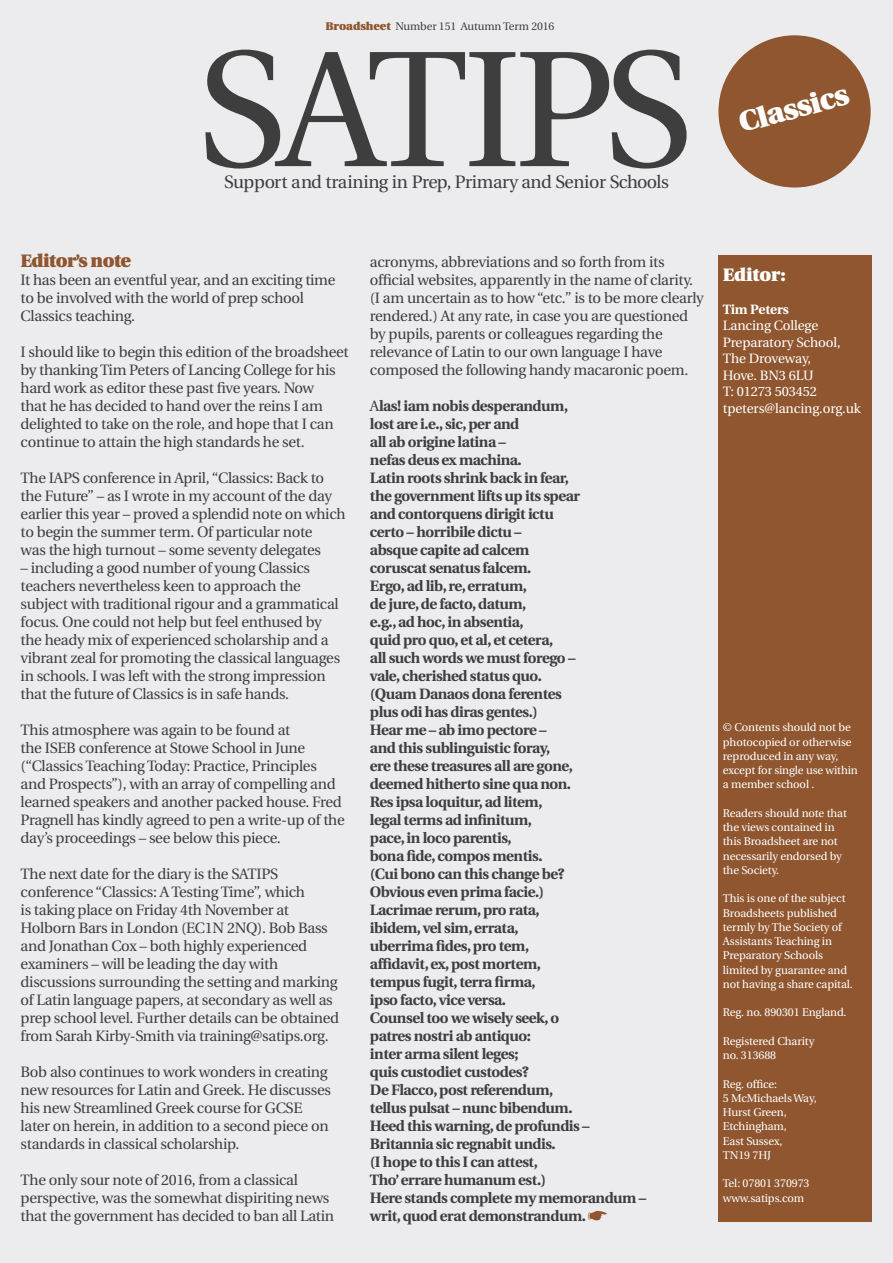
<style>
.page{position:relative;width:893px;height:1263px;background:#ececee}
.page>*{position:absolute;margin:0;border:0;box-sizing:border-box;transform-origin:0 0}
.t1{font:164.85px "Utopia";letter-spacing:-.04em;color:#3e3e3f}
.t2{font:900 28.35px "Utopia";color:#fff}
.t3{font:18px "Utopia";letter-spacing:-.02em;color:#3e3e3f}
.t4{font:900 18px "Utopia";letter-spacing:-.03em;color:#8f562f}
.t5{font:900 18px "Utopia";letter-spacing:-.01em;color:#fff}
.t6{font:15px/18px "Utopia";letter-spacing:-.02em;color:#3e3e3f}
.t7{font:700 15px "Utopia";letter-spacing:-.03em;color:#3e3e3f}
.t8{font:13.5px/16.5px "Utopia";letter-spacing:-.01em;color:#fff}
.t9{font:700 13.5px "Utopia";letter-spacing:-.01em;color:#fff}
.t10{font:11.25px/14.2px "Utopia";letter-spacing:-.01em;color:#fff}
.t11{font:11.1px "Utopia";letter-spacing:-.01em;color:#3e3e3f}
.s1{font-weight:900;color:#8f562f}
.s2{font-weight:400}
.s3{color:#8f562f}
</style>
<div class="page">
<div style="left:718px;top:35px;width:153px;height:153px;background:#8f562f;border-radius:50%"></div>
<div style="left:718px;top:255px;width:154px;height:966px;background:#8f562f"></div>
<p class="t11" style="left:325px;top:20px;width:230px"><span class="s1">Broadsheet</span> Number 151 Autumn Term 2016</p>
<p class="t1" style="left:197px;top:19px;width:497px">SATIPS</p>
<p class="t3" style="left:224px;top:172px;width:446px">Support and training in Prep, Primary and Senior Schools</p>
<p class="t2" style="left:735px;top:107px;width:114px;rotate:-15deg">Classics</p>
<p class="t4" style="left:21px;top:251px;width:112px">Editor’s note</p>
<p class="t6" style="left:21px;top:271px;width:316px">It has been an eventful year, and an exciting time to be involved with the world of prep school<br>Classics teaching.</p>
<p class="t6" style="left:21px;top:343px;width:330px">I should like to begin this edition of the broadsheet by thanking Tim Peters of Lancing College for his hard work as editor these past five years. Now<br>that he has decided to hand over the reins I am delighted to take on the role, and hope that I can continue to attain the high standards he set.</p>
<p class="t6" style="left:21px;top:469px;width:326px">The IAPS conference in April, “Classics: Back to the Future” – as I wrote in my account of the day earlier this year – proved a splendid note on which to begin the summer term. Of particular note<br>was the high turnout – some seventy delegates</p>
<p class="t6" style="left:21px;top:559px;width:321px">– including a good number of young Classics teachers nevertheless keen to approach the subject with traditional rigour and a grammatical focus. One could not help but feel enthused by the heady mix of experienced scholarship and a vibrant zeal for promoting the classical languages in schools. I was left with the strong impression that the future of Classics is in safe hands.</p>
<p class="t6" style="left:21px;top:721px;width:326px">This atmosphere was again to be found at<br>the ISEB conference at Stowe School in June (“Classics Teaching Today: Practice, Principles and Prospects”), with an array of compelling and learned speakers and another packed house. Fred Pragnell has kindly agreed to pen a write-up of the day’s proceedings – see below this piece.</p>
<p class="t6" style="left:21px;top:865px;width:320px">The next date for the diary is the SATIPS conference “Classics: A Testing Time”, which<br>is taking place on Friday 4th November at Holborn Bars in London (EC1N 2NQ). Bob Bass and Jonathan Cox – both highly experienced examiners – will be leading the day with discussions surrounding the setting and marking of Latin language papers, at secondary as well as prep school level. Further details can be obtained from Sarah Kirby-Smith via training@satips.org.</p>
<p class="t6" style="left:21px;top:1063px;width:312px">Bob also continues to work wonders in creating new resources for Latin and Greek. He discusses his new Streamlined Greek course for GCSE later on herein, in addition to a second piece on standards in classical scholarship.</p>
<p class="t6" style="left:21px;top:1171px;width:315px">The only sour note of 2016, from a classical perspective, was the somewhat dispiriting news that the government has decided to ban all Latin</p>
<p class="t6" style="left:370px;top:253px;width:335px">acronyms, abbreviations and so forth from its official websites, apparently in the name of clarity. (I am uncertain as to how “etc.” is to be more clearly rendered.) At any rate, in case you are questioned by pupils, parents or colleagues regarding the relevance of Latin to our own language I have composed the following handy macaronic poem.</p>
<p class="t7" style="left:370px;top:397px;width:200px"><span class="s2">A</span>las! iam nobis desperandum,</p>
<p class="t7" style="left:370px;top:415px;width:151px">lost are i.e., sic, per and</p>
<p class="t7" style="left:370px;top:433px;width:138px">all ab origine latina –</p>
<p class="t7" style="left:370px;top:451px;width:153px">nefas deus ex machina.</p>
<p class="t7" style="left:370px;top:469px;width:201px">Latin roots shrink back in fear,</p>
<p class="t7" style="left:370px;top:487px;width:212px">the government lifts up its spear</p>
<p class="t7" style="left:370px;top:505px;width:185px">and contorquens dirigit ictu</p>
<p class="t7" style="left:370px;top:523px;width:153px">certo – horribile dictu –</p>
<p class="t7" style="left:370px;top:541px;width:161px">absque capite ad calcem</p>
<p class="t7" style="left:370px;top:559px;width:163px">coruscat senatus falcem.</p>
<p class="t7" style="left:370px;top:577px;width:159px">Ergo, ad lib, re, erratum,</p>
<p class="t7" style="left:370px;top:595px;width:158px">de jure, de facto, datum,</p>
<p class="t7" style="left:370px;top:613px;width:155px">e.g., ad hoc, in absentia,</p>
<p class="t7" style="left:370px;top:631px;width:185px">quid pro quo, et al, et cetera,</p>
<p class="t7" style="left:370px;top:649px;width:207px">all such words we must forego –</p>
<p class="t7" style="left:370px;top:667px;width:173px">vale, cherished status quo.</p>
<p class="t7" style="left:370px;top:685px;width:193px">(Quam Danaos dona ferentes</p>
<p class="t7" style="left:370px;top:703px;width:170px">plus odi has diras gentes.)</p>
<p class="t7" style="left:370px;top:721px;width:178px">Hear me – ab imo pectore –</p>
<p class="t7" style="left:370px;top:739px;width:182px">and this sublinguistic foray,</p>
<p class="t7" style="left:370px;top:757px;width:205px">ere these treasures all are gone,</p>
<p class="t7" style="left:370px;top:775px;width:203px">deemed hitherto sine qua non.</p>
<p class="t7" style="left:370px;top:793px;width:174px">Res ipsa loquitur, ad litem,</p>
<p class="t7" style="left:370px;top:811px;width:164px">legal terms ad infinitum,</p>
<p class="t7" style="left:370px;top:829px;width:143px">pace, in loco parentis,</p>
<p class="t7" style="left:370px;top:847px;width:174px">bona fide, compos mentis.</p>
<p class="t7" style="left:370px;top:865px;width:196px">(Cui bono can this change be?</p>
<p class="t7" style="left:370px;top:883px;width:176px">Obvious even prima facie.)</p>
<p class="t7" style="left:370px;top:901px;width:171px">Lacrimae rerum, pro rata,</p>
<p class="t7" style="left:370px;top:919px;width:150px">ibidem, vel sim, errata,</p>
<p class="t7" style="left:370px;top:937px;width:161px">uberrima fides, pro tem,</p>
<p class="t7" style="left:370px;top:955px;width:173px">affidavit, ex, post mortem,</p>
<p class="t7" style="left:370px;top:973px;width:167px">tempus fugit, terra firma,</p>
<p class="t7" style="left:370px;top:991px;width:138px">ipso facto, vice versa.</p>
<p class="t7" style="left:370px;top:1009px;width:191px">Counsel too we wisely seek, o</p>
<p class="t7" style="left:370px;top:1027px;width:163px">patres nostri ab antiquo:</p>
<p class="t7" style="left:370px;top:1045px;width:150px">inter arma silent leges;</p>
<p class="t7" style="left:370px;top:1063px;width:161px">quis custodiet custodes?</p>
<p class="t7" style="left:370px;top:1081px;width:185px">De Flacco, post referendum,</p>
<p class="t7" style="left:370px;top:1099px;width:204px">tellus pulsat – nunc bibendum.</p>
<p class="t7" style="left:370px;top:1117px;width:221px">Heed this warning, de profundis –</p>
<p class="t7" style="left:370px;top:1135px;width:187px">Britannia sic regnabit undis.</p>
<p class="t7" style="left:370px;top:1153px;width:170px">(I hope to this I can attest,</p>
<p class="t7" style="left:370px;top:1171px;width:178px">Tho’ errare humanum est.)</p>
<p class="t7" style="left:370px;top:1189px;width:278px">Here stands complete my memorandum –</p>
<p class="t7" style="left:370px;top:1207px;width:239px">writ, quod erat demonstrandum. <span class="s3">☛</span></p>
<p class="t5" style="left:723px;top:264px;width:65px">Editor:</p>
<p class="t9" style="left:723px;top:301px;width:67px">Tim Peters</p>
<p class="t8" style="left:723px;top:318px;width:119px">Lancing College<br>Preparatory School,<br>The Droveway,</p>
<p class="t8" style="left:723px;top:367px;width:92px">Hove. BN3 6LU</p>
<p class="t8" style="left:723px;top:384px;width:96px">T: 01273 503452</p>
<p class="t8" style="left:723px;top:400px;width:139px">tpeters@lancing.org.uk</p>
<p class="t10" style="left:723px;top:721px;width:136px">© Contents should not be photocopied or otherwise reproduced in any way, except for single use within a member school .</p>
<p class="t10" style="left:723px;top:806px;width:125px">Readers should note that the views contained in this Broadsheet are not necessarily endorsed by the Society.</p>
<p class="t10" style="left:723px;top:892px;width:131px">This is one of the subject<br>Broadsheets published termly by The Society of<br>Assistants Teaching in<br>Preparatory Schools limited by guarantee and not having a share capital.</p>
<p class="t10" style="left:723px;top:1006px;width:125px">Reg. no. 890301 England.</p>
<p class="t10" style="left:723px;top:1034px;width:93px">Registered Charity no. 313688</p>
<p class="t10" style="left:723px;top:1077px;width:56px">Reg. office:</p>
<p class="t10" style="left:723px;top:1091px;width:95px">5 McMichaels Way,</p>
<p class="t10" style="left:723px;top:1105px;width:65px">Hurst Green,</p>
<p class="t10" style="left:723px;top:1120px;width:65px">Etchingham,</p>
<p class="t10" style="left:723px;top:1134px;width:61px">East Sussex,</p>
<p class="t10" style="left:723px;top:1148px;width:50px">TN19 7HJ</p>
<p class="t10" style="left:723px;top:1177px;width:88px">Tel: 07801 370973</p>
<p class="t10" style="left:723px;top:1191px;width:83px">www.satips.com</p>
</div>
